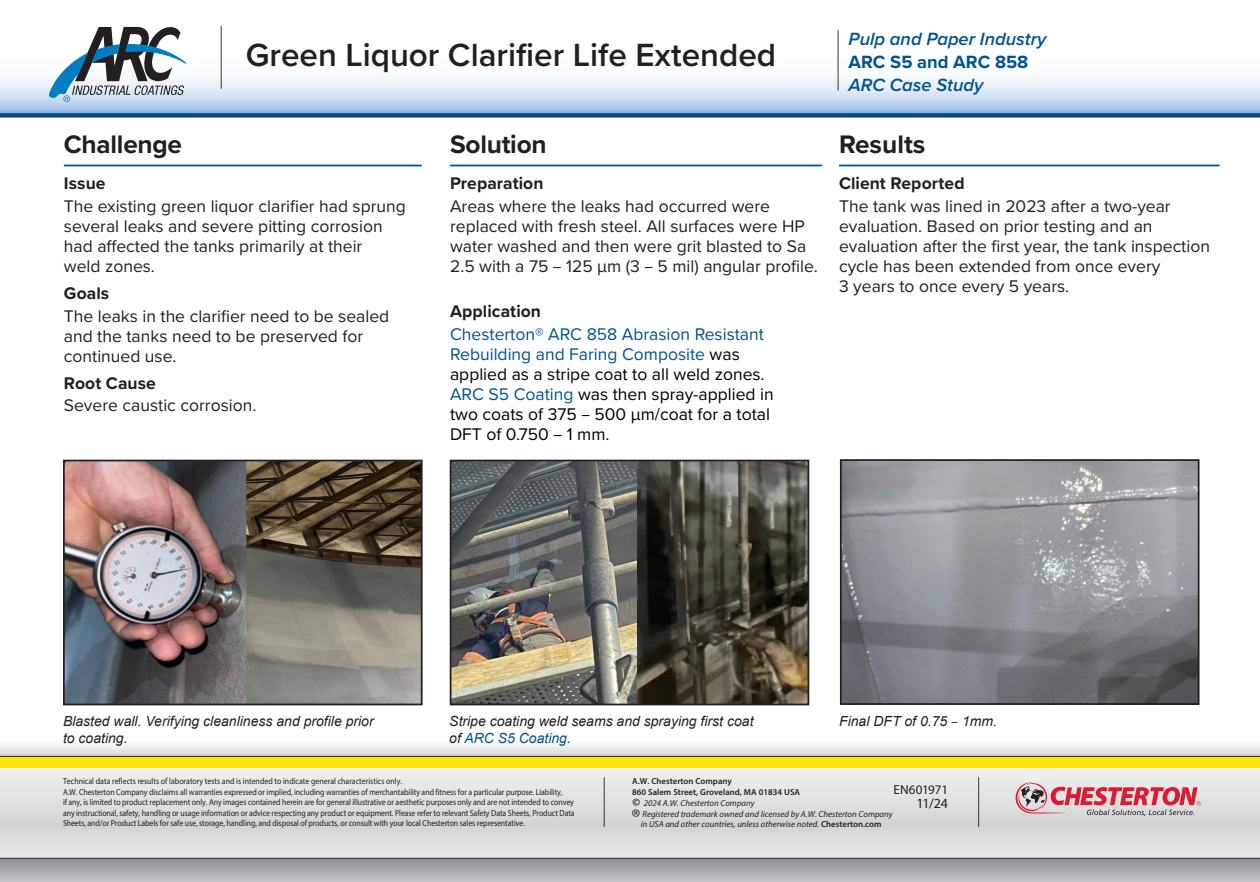
<style>
.page{position:relative;width:1260px;height:882px;background:#fff}
.page>*{position:absolute;margin:0;border:0;box-sizing:border-box;transform-origin:0 0}
.t1{font:600 33.25px "Proxima Nova";color:#231f20}
.t2{font:700 26.25px "Proxima Nova";letter-spacing:-.01em;color:#231f20}
.t3{font:300 22.75px "Myriad Pro";color:#231f20}
.t4{font:italic 600 18.38px "Proxima Nova";color:#015195}
.t5{font:700 18.38px "Proxima Nova";color:#015195}
.t6{font:17.5px/20.1px "Proxima Nova";color:#231f20}
.t7{font:17.5px/20.1px "Proxima Nova";color:#000}
.t8{font:700 17.5px "Proxima Nova";letter-spacing:.005em;color:#231f20}
.t9{font:italic 14px/16.6px "Arial";color:#231f20}
.t10{font:14px "Myriad Pro";color:#231f20}
.t11{font:13.12px "Myriad Pro";letter-spacing:-.01em;color:#231f20}
.t12{font:8.75px/10.5px "Myriad Pro";letter-spacing:-.01em;color:#231f20;scale:.9 1}
.t13{font:italic 8.75px/10.5px "Myriad Pro";color:#231f20}
.t14{font:600 8.75px/10.5px "Myriad Pro";color:#231f20}
.s1{font-family:"Myriad Pro"}
.s2{color:#015195}
.s3{font-family:"Myriad Pro";font-style:normal}
.s4{font-weight:700;font-style:normal;font-stretch:condensed;font-size:11.38px}
.s5{font-weight:600;font-style:normal}
</style>
<div class="page">
<svg style="left:0;top:26px;width:1260px;height:87px"></svg>
<hr style="left:838px;top:30px;width:1px;height:61px;background:#231f20">
<svg style="left:0;top:745px;width:1260px;height:137px;background:#bbbcbf"></svg>
<svg style="left:0;top:768px;width:1260px;height:90px;background:#e0e0e0"></svg>
<div style="left:0;top:757px;width:1260px;height:11px;background:#ffe709"></div>
<hr style="left:0;top:858px;width:1260px;height:1px;background:#231f20">
<hr style="left:0;top:756px;width:1260px;height:1px;background:#231f20">
<svg style="left:0;top:113px;width:1260px;height:4px;background:#054a85"></svg>
<hr style="left:0;top:117px;width:1260px;height:1px;background:#231f20">
<hr style="left:604px;top:777px;width:1px;height:50px;background:#231f20">
<hr style="left:978px;top:777px;width:1px;height:50px;background:#231f20">
<svg style="left:1016px;top:782px;width:185px;height:34px;background:#d59fa6"></svg>
<hr style="left:221px;top:26px;width:1px;height:63px;background:#231f20">
<svg style="left:49px;top:27px;width:137px;height:75px"></svg>
<hr style="left:64px;top:165px;width:358px;height:1px;background:#015195">
<hr style="left:450px;top:165px;width:372px;height:1px;background:#015195">
<hr style="left:839px;top:165px;width:381px;height:1px;background:#015195">
<img style="left:66px;top:463px;width:354px;height:239px">
<div style="left:63px;top:460px;width:360px;height:245px;border:2px solid #231f20"></div>
<img style="left:453px;top:463px;width:353px;height:239px">
<div style="left:450px;top:460px;width:359px;height:245px;border:2px solid #231f20"></div>
<img style="left:843px;top:462px;width:354px;height:240px">
<div style="left:840px;top:459px;width:360px;height:246px;border:2px solid #231f20"></div>
<h1 class="t1" style="left:246px;top:30px;width:532px">Green Liquor Clarifier Life Extended</h1>
<h2 class="t2" style="left:64px;top:124px;width:120px">Challenge</h2>
<h3 class="t8" style="left:64px;top:170px;width:43px">Issue</h3>
<h3 class="t6" style="left:64px;top:195px;width:344px">The existing green liquor clarifier had sprung several leaks and severe pitting corrosion had affected the tanks primarily at their<br>weld zones.</h3>
<h3 class="t8" style="left:64px;top:280px;width:47px">Goals</h3>
<h3 class="t6" style="left:64px;top:305px;width:327px">The leaks in the clarifier need to be sealed and the tanks need to be preserved for continued use.</h3>
<h3 class="t8" style="left:64px;top:370px;width:94px">Root Cause</h3>
<h3 class="t6" style="left:64px;top:395px;width:194px">Severe caustic corrosion.</h3>
<h2 class="t2" style="left:450px;top:124px;width:98px">Solution</h2>
<h3 class="t8" style="left:450px;top:170px;width:95px">Preparation</h3>
<h3 class="t6" style="left:450px;top:195px;width:369px">Areas where the leaks had occurred were replaced with fresh steel. All surfaces were HP water washed and then were grit blasted to Sa 2.5 with a 75 <span class="s1">–</span> 125 µm (3 <span class="s1">–</span> 5 mil) angular profile.</h3>
<h3 class="t8" style="left:450px;top:298px;width:93px">Application</h3>
<h3 class="t7" style="left:450px;top:323px;width:325px"><span class="s2">Chesterton® ARC 858 Abrasion Resistant Rebuilding and Faring Composite</span> was applied as a stripe coat to all weld zones.<br><span class="s2">ARC S5 Coating</span> was then spray-applied in two coats of 375 <span class="s1">–</span> 500 µm/coat for a total DFT of 0.750 <span class="s1">–</span> 1 mm.</h3>
<h3 class="t4" style="left:849px;top:25px;width:199px">Pulp and Paper Industry</h3>
<h3 class="t5" style="left:849px;top:48px;width:181px">ARC S5 and ARC 858</h3>
<h3 class="t4" style="left:849px;top:71px;width:136px">ARC Case Study</h3>
<h2 class="t2" style="left:839px;top:124px;width:88px">Results</h2>
<h3 class="t8" style="left:839px;top:170px;width:127px">Client Reported</h3>
<h3 class="t6" style="left:839px;top:195px;width:373px">The tank was lined in 2023 after a two-year evaluation. Based on prior testing and an evaluation after the first year, the tank inspection cycle has been extended from once every<br>3 years to once every 5 years.</h3>
<h3 class="t9" style="left:63px;top:713px;width:312px">Blasted wall. Verifying cleanliness and profile prior to coating.</h3>
<h3 class="t9" style="left:449px;top:713px;width:306px">Stripe coating weld seams and spraying first coat of <span class="s2">ARC S5 Coating</span>.</h3>
<h3 class="t9" style="left:839px;top:713px;width:159px">Final DFT of 0.75 <span class="s3">–</span> 1mm.</h3>
<p class="t12" style="left:63px;top:776px;width:570px">Technical data reflects results of laboratory tests and is intended to indicate general characteristics only.<br>A.W. Chesterton Company disclaims all warranties expressed or implied, including warranties of merchantability and fitness for a particular purpose. Liability,<br>if any, is limited to product replacement only. Any images contained herein are for general illustrative or aesthetic purposes only and are not intended to convey any instructional, safety, handling or usage information or advice respecting any product or equipment. Please refer to relevant Safety Data Sheets, Product Data Sheets, and/or Product Labels for safe use, storage, handling, and disposal of products, or consult with your local Chesterton sales representative.</p>
<p class="t14" style="left:632px;top:776px;width:169px">A.W. Chesterton Company<br>860 Salem Street, Groveland, MA 01834 USA</p>
<h3 class="t11" style="left:894px;top:781px;width:56px">EN601971</h3>
<h3 class="t10" style="left:917px;top:794px;width:33px">11/24</h3>
<p class="t13" style="left:632px;top:798px;width:124px"><span class="s4">©</span> 2024 A.W. Chesterton Company</p>
<h3 class="t3" style="left:632px;top:803px;width:10px">®</h3>
<p class="t13" style="left:641px;top:808px;width:254px">Registered trademark owned and licensed by A.W. Chesterton Company in USA and other countries, unless otherwise noted. <span class="s5">Chesterton.com</span></p>
</div>
